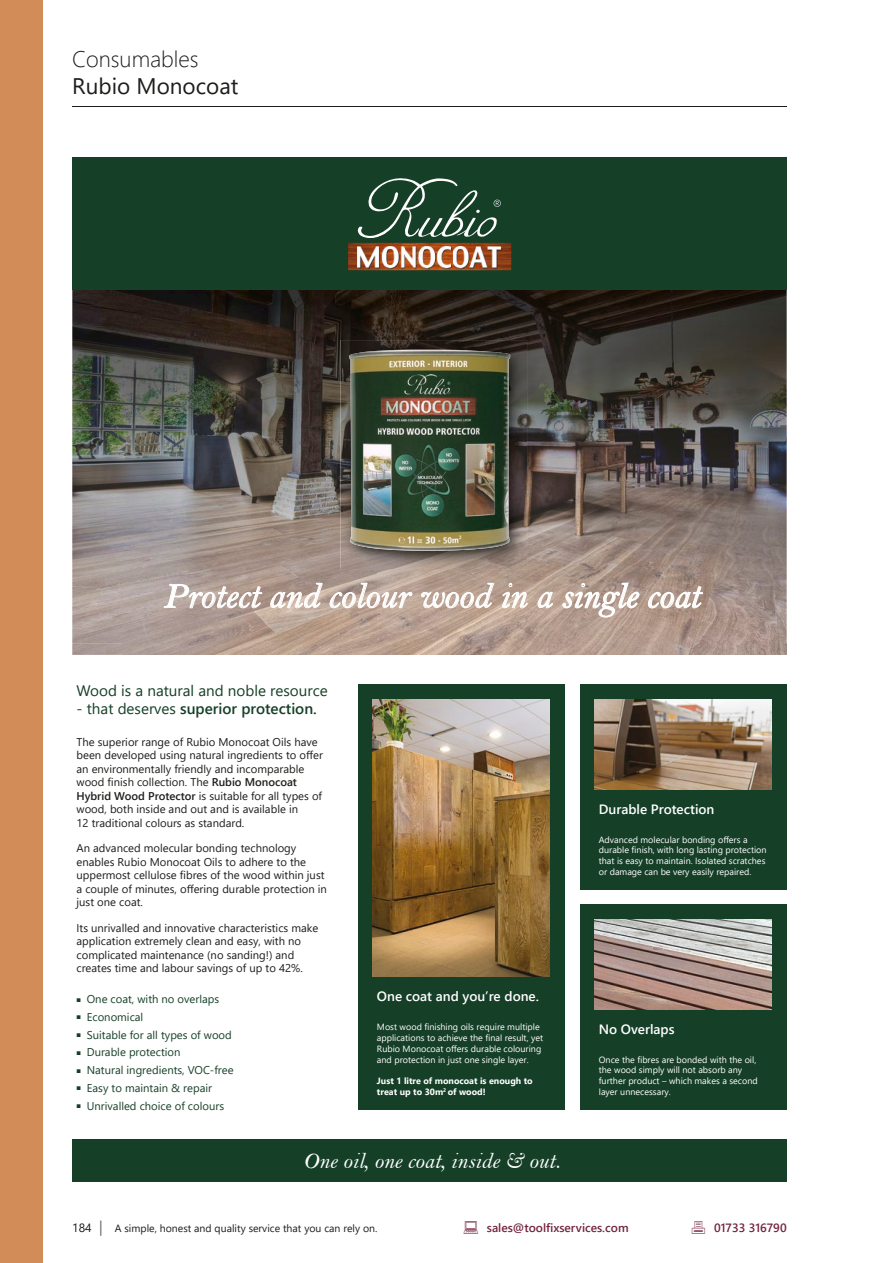
<style>
.page{position:relative;width:893px;height:1263px;background:#fff}
.page>*{position:absolute;margin:0;border:0;box-sizing:border-box;transform-origin:0 0}
.t1{font:36px "Bell MT Italic";color:#fff}
.t2{font:22.5px "Bell MT Italic";color:#fff}
.t3{font:22.5px "Segoe UI";color:#1c1c1a}
.t4{font:300 22.5px "Segoe UI";color:#1c1c1a}
.t5{font:600 15.15px "Segoe UI";color:#163f28}
.t6{font:15.15px "Segoe UI";color:#163f28}
.t7{font:600 13.5px "Segoe UI";color:#fff}
.t8{font:600 12px "Segoe UI";color:#73243c}
.t9{font:12px "Segoe UI";color:#1c1c1a}
.t10{font:11.25px/13.5px "Segoe UI";color:#1c1c1a}
.t11{font:11.25px "Segoe UI";color:#163f28}
.t12{font:10.5px "Segoe UI";color:#1c1c1a}
.t13{font:9px/10.8px "Segoe UI";color:#fff}
.t14{font:700 9px/10.8px "Segoe UI";color:#fff}
.s1{font-weight:400}
.s2{font-weight:600}
.s3{font-size:5.25px}
.s4{font-size:15px;color:#64646a}
</style>
<div class="page">
<div style="left:0;top:0;width:43px;height:1263px;background:#d18c57"></div>
<hr style="left:72px;top:106px;width:715px;height:1px;background:#1c1c1a">
<img style="left:72px;top:643px;width:51px;height:12px">
<img style="left:123px;top:643px;width:664px;height:12px">
<img style="left:72px;top:290px;width:306px;height:353px">
<img style="left:378px;top:290px;width:409px;height:100px">
<img style="left:481px;top:390px;width:306px;height:253px">
<img style="left:378px;top:569px;width:103px;height:74px">
<svg style="left:164px;top:583px;width:98px;height:25px"></svg>
<svg style="left:270px;top:583px;width:53px;height:25px"></svg>
<svg style="left:329px;top:583px;width:84px;height:25px"></svg>
<svg style="left:421px;top:583px;width:73px;height:25px"></svg>
<svg style="left:502px;top:583px;width:26px;height:25px"></svg>
<svg style="left:537px;top:592px;width:16px;height:16px"></svg>
<svg style="left:561px;top:582px;width:79px;height:36px"></svg>
<svg style="left:647px;top:580px;width:57px;height:29px"></svg>
<div style="left:72px;top:157px;width:715px;height:133px;background:#163f28"></div>
<div style="left:358px;top:685px;width:207px;height:425px;background:#163f28"></div>
<div style="left:580px;top:685px;width:207px;height:205px;background:#163f28"></div>
<div style="left:580px;top:905px;width:207px;height:205px;background:#163f28"></div>
<div style="left:72px;top:1140px;width:715px;height:42px;background:#163f28"></div>
<img style="left:373px;top:699px;width:177px;height:278px">
<img style="left:595px;top:699px;width:177px;height:90px">
<img style="left:595px;top:919px;width:177px;height:90px">
<img style="left:348px;top:243px;width:163px;height:27px">
<img style="left:358px;top:247px;width:143px;height:21px">
<svg style="left:358px;top:178px;width:143px;height:66px"></svg>
<img style="left:341px;top:340px;width:186px;height:229px">
<img style="left:349px;top:350px;width:161px;height:201px">
<h2 class="t4" style="left:72px;top:41px;width:128px">Consumables</h2>
<h2 class="t3" style="left:72px;top:68px;width:168px">Rubio Monocoat</h2>
<h1 class="t1" style="left:163px;top:574px;width:538px">Protect and colour wood in a single coat</h1>
<h3 class="t6" style="left:77px;top:678px;width:253px">Wood is a natural and noble resource</h3>
<h3 class="t5" style="left:77px;top:696px;width:242px"><span class="s1">- that deserves</span> superior protection.</h3>
<p class="t10" style="left:77px;top:734px;width:248px">The superior range of Rubio Monocoat Oils have been developed using natural ingredients to offer an environmentally friendly and incomparable wood finish collection. The <span class="s2">Rubio Monocoat Hybrid Wood Protector</span> is suitable for all types of wood, both inside and out and is available in<br>12 traditional colours as standard.</p>
<p class="t10" style="left:77px;top:841px;width:252px">An advanced molecular bonding technology enables Rubio Monocoat Oils to adhere to the uppermost cellulose fibres of the wood within just a couple of minutes, offering durable protection in just one coat.</p>
<p class="t10" style="left:77px;top:920px;width:243px">Its unrivalled and innovative characteristics make application extremely clean and easy, with no complicated maintenance (no sanding!) and creates time and labour savings of up to 42%.</p>
<p class="t11" style="left:77px;top:990px;width:144px"><span class="s3">■</span> One coat, with no overlaps</p>
<p class="t11" style="left:77px;top:1008px;width:68px"><span class="s3">■</span> Economical</p>
<p class="t11" style="left:77px;top:1025px;width:157px"><span class="s3">■</span> Suitable for all types of wood</p>
<p class="t11" style="left:77px;top:1043px;width:105px"><span class="s3">■</span> Durable protection</p>
<p class="t11" style="left:77px;top:1061px;width:159px"><span class="s3">■</span> Natural ingredients, VOC-free</p>
<p class="t11" style="left:77px;top:1079px;width:137px"><span class="s3">■</span> Easy to maintain &amp; repair</p>
<p class="t11" style="left:77px;top:1096px;width:149px"><span class="s3">■</span> Unrivalled choice of colours</p>
<p class="t7" style="left:377px;top:986px;width:164px">One coat and you’re done.</p>
<p class="t13" style="left:377px;top:1021px;width:168px">Most wood finishing oils require multiple applications to achieve the final result, yet Rubio Monocoat offers durable colouring and protection in just one single layer.</p>
<p class="t14" style="left:377px;top:1075px;width:157px">Just 1 litre of monocoat is enough to treat up to 30m<sup>2</sup> of wood!</p>
<h2 class="t2" style="left:303px;top:1148px;width:258px">One oil, one coat, inside &amp; out.</h2>
<p class="t7" style="left:599px;top:798px;width:117px">Durable Protection</p>
<p class="t13" style="left:599px;top:834px;width:169px">Advanced molecular bonding offers a durable finish, with long lasting protection that is easy to maintain. Isolated scratches or damage can be very easily repaired.</p>
<p class="t7" style="left:599px;top:1018px;width:77px">No Overlaps</p>
<p class="t13" style="left:599px;top:1054px;width:160px">Once the fibres are bonded with the oil, the wood simply will not absorb any further product – which makes a second layer unnecessary.</p>
<p class="t9" style="left:72px;top:1218px;width:32px">184 <span class="s4">|</span></p>
<p class="t8" style="left:487px;top:1218px;width:143px">sales@toolfixservices.com</p>
<p class="t8" style="left:714px;top:1218px;width:74px">01733 316790</p>
<p class="t12" style="left:115px;top:1219px;width:264px">A simple, honest and quality service that you can rely on.</p>
</div>
